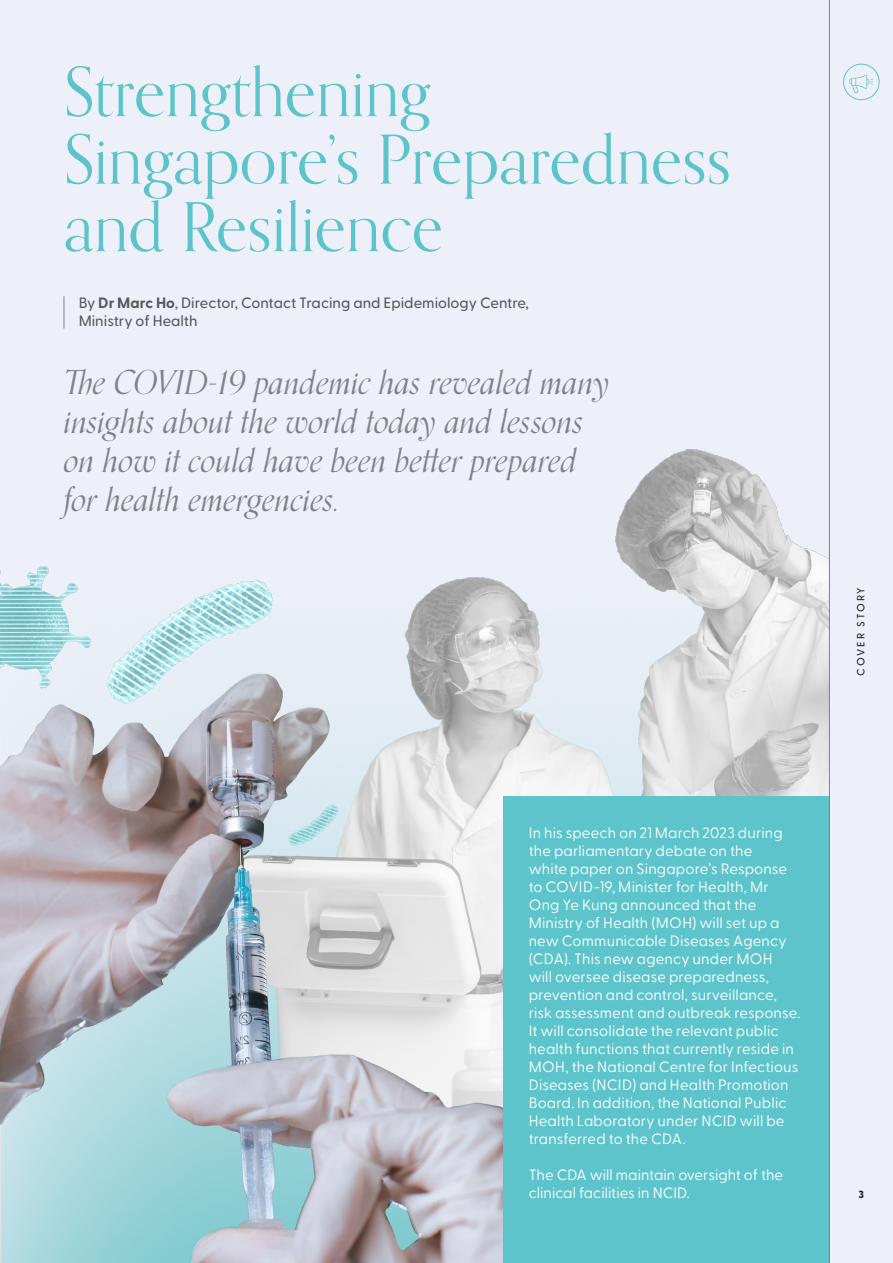
<style>
.page{position:relative;width:893px;height:1263px;background:#fff}
.page>*{position:absolute;margin:0;border:0;box-sizing:border-box;transform-origin:0 0}
.Page_title_medium{font:67.5px/67.5px "Orpheus Pro";color:#5ec4cb}
.t1{font:italic 33px/39px "Orpheus Pro";color:#808285}
.t2{font:15px/18px "Greycliff CF";letter-spacing:.005em;color:#fff}
.Page_Folio___Footer{font:500 15px "Greycliff CF";color:#57585a}
.Page_Folio___Footer-2{font:500 10.5px "Greycliff CF";letter-spacing:.175em;color:#231f20}
.t3{font:800 10.5px "Greycliff CF";color:#231f20}
.s1{font-weight:700}
</style>
<div class="page">
<div style="left:0;top:1px;width:893px;height:1262px;background:#edf0f8"></div>
<img style="left:0;top:296px;width:829px;height:967px">
<hr style="left:64px;top:296px;width:1px;height:32px;background:#808285">
<div style="left:843px;top:64px;width:36px;height:36px;border:1px solid #5ec4cb;border-radius:50%"></div>
<svg style="left:849px;top:75px;width:24px;height:18px"></svg>
<div style="left:503px;top:796px;width:326px;height:467px;background:#5ec4cb"></div>
<hr style="left:829px;top:0;width:1px;height:1263px;background:#808285">
<p class="Page_title_medium" style="left:64px;top:57px;width:368px">Strengthening</p>
<p class="Page_title_medium" style="left:64px;top:125px;width:669px">Singapore’s Preparedness and Resilience</p>
<p class="Page_Folio___Footer" style="left:79px;top:292px;width:452px">By <span class="s1">Dr Marc Ho</span>, Director, Contact Tracing and Epidemiology Centre,</p>
<p class="Page_Folio___Footer" style="left:79px;top:310px;width:121px">Ministry of Health</p>
<p class="t1" style="left:64px;top:364px;width:547px">The COVID-19 pandemic has revealed many insights about the world today and lessons on how it could have been better prepared for health emergencies.</p>
<p class="Page_Folio___Footer-2" style="left:853px;top:676px;width:90px;rotate:-90deg">COVER STORY</p>
<p class="t2" style="left:529px;top:823px;width:273px">In his speech on 21 March 2023 during the parliamentary debate on the<br>white paper on Singapore’s Response to COVID-19, Minister for Health, Mr Ong Ye Kung announced that the Ministry of Health (MOH) will set up a new Communicable Diseases Agency (CDA). This new agency under MOH<br>will oversee disease preparedness, prevention and control, surveillance, risk assessment and outbreak response.<br>It will consolidate the relevant public health functions that currently reside in MOH, the National Centre for Infectious Diseases (NCID) and Health Promotion Board. In addition, the National Public Health Laboratory under NCID will be transferred to the CDA.</p>
<p class="t2" style="left:529px;top:1165px;width:256px">The CDA will maintain oversight of the clinical facilities in NCID.</p>
<p class="t3" style="left:858px;top:1186px;width:7px">3</p>
</div>
